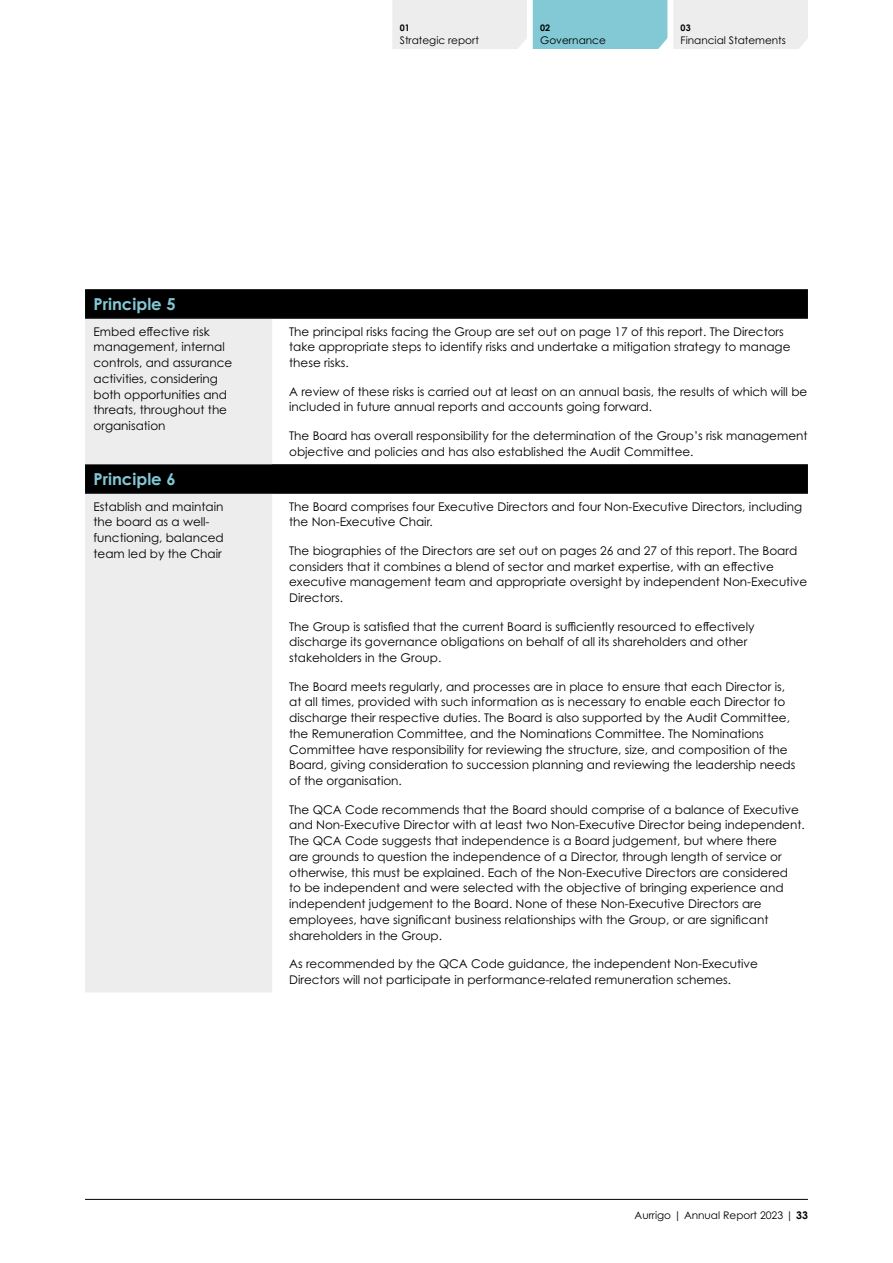
<style>
.page{position:relative;width:893px;height:1263px;background:#fff}
.page>*{position:absolute;margin:0;border:0;box-sizing:border-box;transform-origin:0 0}
.t1{font:700 16.5px "Century Gothic Pro";color:#82c9d5}
.t2{font:12px/15.8px "Century Gothic Pro";color:#000}
.t3{font:10.5px "Century Gothic Pro";color:#000}
.t4{font:700 9px "Century Gothic Pro";color:#000}
.s1{font-weight:700}
</style>
<div class="page">
<div style="left:392px;top:0;width:135px;height:49px;background:#ededed"></div>
<div style="left:400px;top:36px;width:107px;height:13px;background:#ededed"></div>
<div style="left:400px;top:25px;width:18px;height:8px;background:#ededed"></div>
<div style="left:533px;top:0;width:134px;height:49px;background:#82c9d5"></div>
<div style="left:673px;top:0;width:135px;height:49px;background:#ededed"></div>
<hr style="left:85px;top:1199px;width:723px;height:1px;background:#000">
<svg style="left:85px;top:289px;width:723px;height:204px"></svg>
<div style="left:85px;top:319px;width:187px;height:673px;background:#ededed"></div>
<hr style="left:85px;top:318px;width:187px;height:1px;background:#1d1f27">
<hr style="left:272px;top:318px;width:536px;height:1px;background:#1d1f27">
<hr style="left:85px;top:493px;width:187px;height:1px;background:#1d1f27">
<hr style="left:272px;top:493px;width:536px;height:1px;background:#1d1f27">
<p class="t4" style="left:400px;top:22px;width:12px">01</p>
<p class="t3" style="left:400px;top:34px;width:81px">Strategic report</p>
<p class="t4" style="left:540px;top:22px;width:12px">02</p>
<p class="t3" style="left:540px;top:34px;width:67px">Governance</p>
<p class="t4" style="left:681px;top:22px;width:12px">03</p>
<p class="t3" style="left:681px;top:34px;width:107px">Financial Statements</p>
<h1 class="t1" style="left:94px;top:294px;width:84px">Principle 5</h1>
<p class="t2" style="left:94px;top:323px;width:140px">Embed effective risk management, internal controls, and assurance activities, considering both opportunities and threats, throughout the organisation</p>
<p class="t2" style="left:289px;top:323px;width:503px">The principal risks facing the Group are set out on page 17 of this report. The Directors take appropriate steps to identify risks and undertake a mitigation strategy to manage these risks.</p>
<p class="t2" style="left:289px;top:383px;width:520px">A review of these risks is carried out at least on an annual basis, the results of which will be included in future annual reports and accounts going forward.</p>
<p class="t2" style="left:289px;top:428px;width:520px">The Board has overall responsibility for the determination of the Group’s risk management objective and policies and has also established the Audit Committee.</p>
<h1 class="t1" style="left:94px;top:469px;width:84px">Principle 6</h1>
<p class="t2" style="left:94px;top:498px;width:132px">Establish and maintain the board as a well&shy;functioning, balanced team led by the Chair</p>
<p class="t2" style="left:289px;top:498px;width:514px">The Board comprises four Executive Directors and four Non-Executive Directors, including the Non-Executive Chair.</p>
<p class="t2" style="left:289px;top:543px;width:520px">The biographies of the Directors are set out on pages 26 and 27 of this report. The Board considers that it combines a blend of sector and market expertise, with an effective executive management team and appropriate oversight by independent Non-Executive Directors.</p>
<p class="t2" style="left:289px;top:618px;width:467px">The Group is satisfied that the current Board is sufficiently resourced to effectively discharge its governance obligations on behalf of all its shareholders and other stakeholders in the Group.</p>
<p class="t2" style="left:289px;top:678px;width:508px">The Board meets regularly, and processes are in place to ensure that each Director is, at all times, provided with such information as is necessary to enable each Director to discharge their respective duties. The Board is also supported by the Audit Committee, the Remuneration Committee, and the Nominations Committee. The Nominations Committee have responsibility for reviewing the structure, size, and composition of the Board, giving consideration to succession planning and reviewing the leadership needs of the organisation.</p>
<p class="t2" style="left:289px;top:801px;width:517px">The QCA Code recommends that the Board should comprise of a balance of Executive and Non-Executive Director with at least two Non-Executive Director being independent.<br>The QCA Code suggests that independence is a Board judgement, but where there<br>are grounds to question the independence of a Director, through length of service or otherwise, this must be explained. Each of the Non-Executive Directors are considered<br>to be independent and were selected with the objective of bringing experience and independent judgement to the Board. None of these Non-Executive Directors are employees, have significant business relationships with the Group, or are significant shareholders in the Group.</p>
<p class="t2" style="left:289px;top:956px;width:470px">As recommended by the QCA Code guidance, the independent Non-Executive<br>Directors will not participate in performance-related remuneration schemes.</p>
<p class="t3" style="left:635px;top:1208px;width:175px">Aurrigo | Annual Report 2023 | <span class="s1">33</span></p>
</div>
